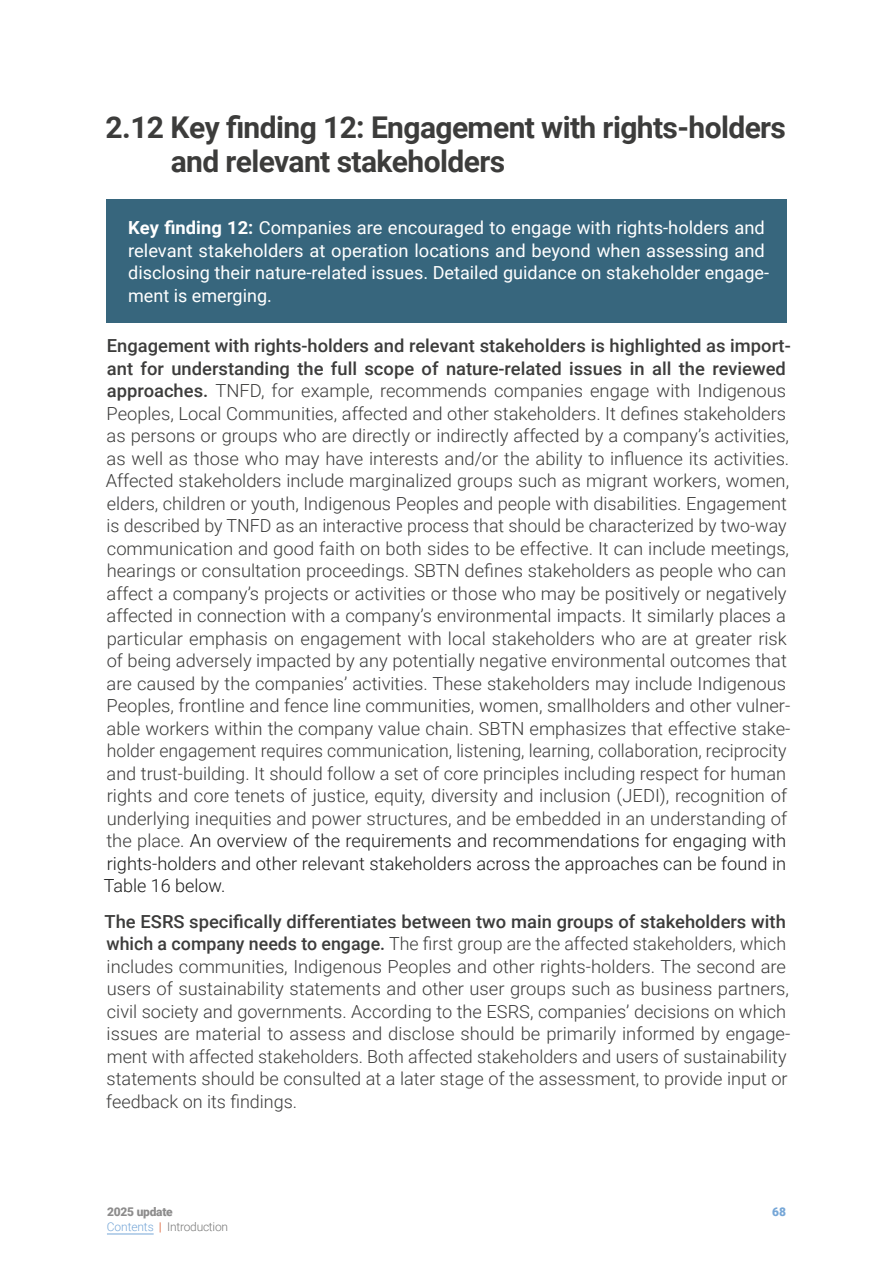
<style>
.page{position:relative;width:893px;height:1263px;background:#fff}
.page>*{position:absolute;margin:0;border:0;box-sizing:border-box;transform-origin:0 0}
.t1{font:700 30px/34.5px "Roboto";letter-spacing:-.02em;color:#3c3c3b}
.t2{font:300 18px/22.5px "Roboto";color:#3c3c3b}
.t3{font:18px/22.5px "Roboto";color:#fff}
.t4{font:300 12px "Roboto";letter-spacing:-.02em;color:#575756}
.t5{font:900 12px "Roboto";letter-spacing:-.02em;color:#706f6f}
.t6{font:900 12px "Roboto";color:#5390cd}
.s1{font-weight:700}
.s2{font-weight:500}
.s3{color:#1a1a1a}
.s4{color:#5390cd}
.s5{font-weight:700;color:#de6941}
</style>
<div class="page">
<hr style="left:107px;top:1234px;width:47px;height:1px;background:#5390cd">
<div style="left:106px;top:199px;width:681px;height:124px;background:#37667d"></div>
<h1 class="t1" style="left:171px;top:109px;width:617px;text-indent:-65px">2.12 Key finding 12: Engagement with rights-holders and relevant stakeholders</h1>
<p class="t3" style="left:128px;top:216px;width:642px"><span class="s1">Key finding 12:</span> Companies are encouraged to engage with rights-holders and relevant stakeholders at operation locations and beyond when assessing and disclosing their nature-related issues. Detailed guidance on stakeholder engage&shy;ment is emerging.</p>
<p class="t2" style="left:104px;top:334px;width:689px"><span class="s2">Engagement with rights-holders and relevant stakeholders is highlighted as import&shy;ant for understanding the full scope of nature-related issues in all the reviewed approaches.</span> TNFD, for example, recommends companies engage with Indigenous Peoples, Local Communities, affected and other stakeholders. It defines stakeholders as persons or groups who are directly or indirectly affected by a company’s activities, as well as those who may have interests and/or the ability to influence its activities.<br>Affected stakeholders include marginalized groups such as migrant workers, women, elders, children or youth, Indigenous Peoples and people with disabilities. Engagement is described by TNFD as an interactive process that should be characterized by two-way communication and good faith on both sides to be effective. It can include meetings, hearings or consultation proceedings. SBTN defines stakeholders as people who can affect a company’s projects or activities or those who may be positively or negatively affected in connection with a company’s environmental impacts. It similarly places a particular emphasis on engagement with local stakeholders who are at greater risk of being adversely impacted by any potentially negative environmental outcomes that are caused by the companies’ activities. These stakeholders may include Indigenous Peoples, frontline and fence line communities, women, smallholders and other vulner&shy;able workers within the company value chain. SBTN emphasizes that effective stake&shy;holder engagement requires communication, listening, learning, collaboration, reciprocity and trust-building. It should follow a set of core principles including respect for human rights and core tenets of justice, equity, diversity and inclusion (JEDI), recognition of underlying inequities and power structures, and be embedded in an understanding of the place. <span class="s3">An overview of the requirements and recommendations for engaging with rights-holders and other relevant stakeholders across the approaches can be found in Table 16 below.</span></p>
<p class="t2" style="left:105px;top:909px;width:687px"><span class="s2">The ESRS specifically differentiates between two main groups of stakeholders with which a company needs to engage.</span> The first group are the affected stakeholders, which includes communities, Indigenous Peoples and other rights-holders. The second are users of sustainability statements and other user groups such as business partners, civil society and governments. According to the ESRS, companies’ decisions on which issues are material to assess and disclose should be primarily informed by engage&shy;ment with affected stakeholders. Both affected stakeholders and users of sustainability statements should be consulted at a later stage of the assessment, to provide input or feedback on its findings.</p>
<p class="t5" style="left:107px;top:1203px;width:67px">2025 update</p>
<p class="t6" style="left:772px;top:1203px;width:15px">68</p>
<p class="t4" style="left:107px;top:1218px;width:123px"><span class="s4">Contents</span> <span class="s5">|</span> Introduction</p>
</div>
